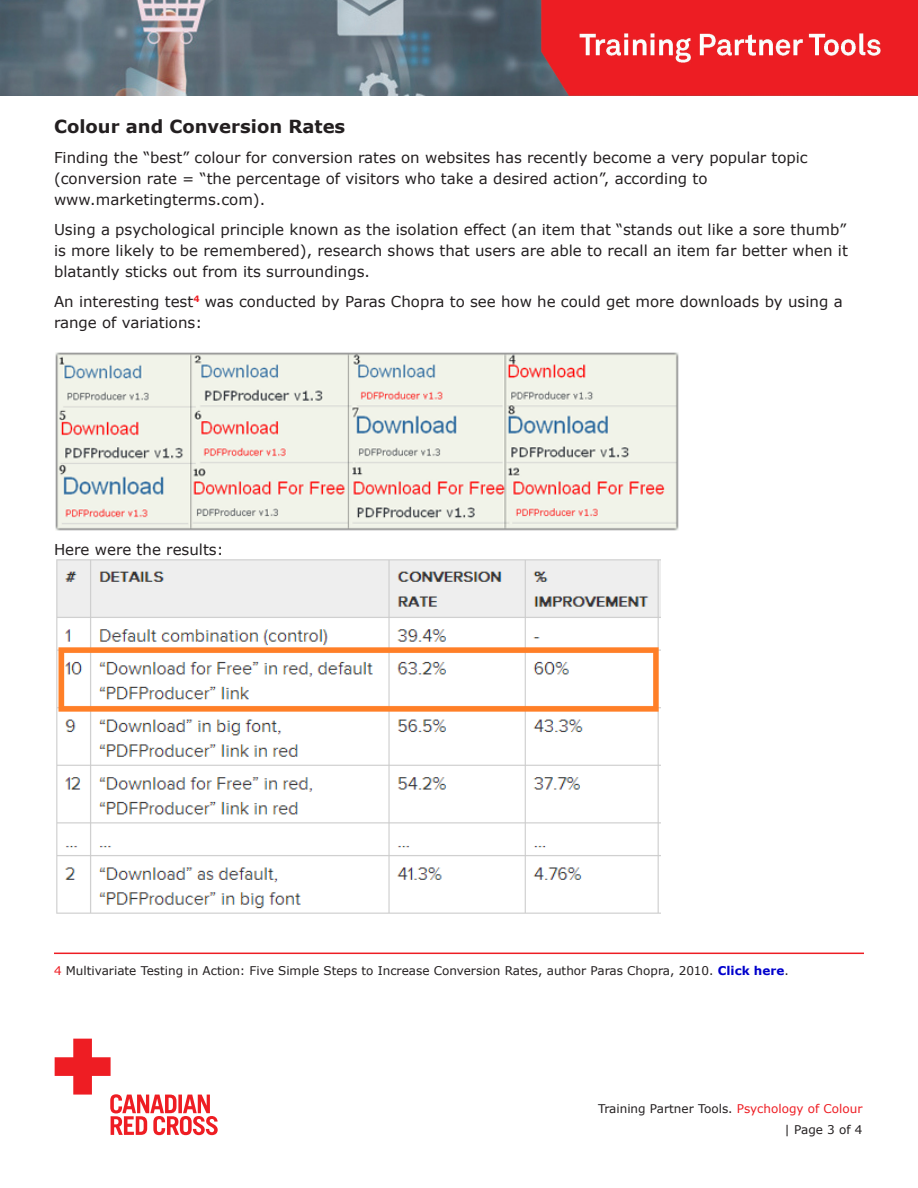
<style>
.page{position:relative;width:918px;height:1188px;background:#fff}
.page>*{position:absolute;margin:0;border:0;box-sizing:border-box;transform-origin:0 0}
.t1{font:700 18px "Verdana";color:#231f20}
.t2{font:15px/21px "Verdana";color:#231f20}
.t3{font:12px "Verdana";color:#231f20}
.s1{color:#ee1d23}
.s2{font-weight:700;color:#00c}
</style>
<div class="page">
<svg style="left:54px;top:1038px;width:164px;height:98px"></svg>
<img style="left:0;top:0;width:918px;height:95px">
<img style="left:55px;top:352px;width:624px;height:179px">
<img style="left:56px;top:559px;width:604px;height:355px">
<hr style="left:54px;top:953px;width:810px;height:1px;background:#ee1d23">
<p class="t1" style="left:54px;top:113px;width:293px">Colour and Conversion Rates</p>
<p class="t2" style="left:54px;top:146px;width:755px">Finding the “best” colour for conversion rates on websites has recently become a very popular topic (conversion rate = “the percentage of visitors who take a desired action”, according to</p>
<p class="t2" style="left:54px;top:188px;width:213px">www.marketingterms.com).</p>
<p class="t2" style="left:54px;top:218px;width:795px;text-align:justify">Using a psychological principle known as the isolation effect (an item that “stands out like a sore thumb” is more likely to be remembered), research shows that users are able to recall an item far better when it blatantly sticks out from its surroundings.</p>
<p class="t2" style="left:54px;top:290px;width:790px">An interesting test<sup>4</sup> was conducted by Paras Chopra to see how he could get more downloads by using a range of variations:</p>
<p class="t2" style="left:54px;top:538px;width:171px">Here were the results:</p>
<p class="t3" style="left:54px;top:963px;width:736px"><span class="s1">4</span> Multivariate Testing in Action: Five Simple Steps to Increase Conversion Rates, author Paras Chopra, 2010. <span class="s2">Click here</span>.</p>
<p class="t3" style="left:598px;top:1101px;width:266px">Training Partner Tools. <span class="s1">Psychology of Colour</span></p>
<p class="t3" style="left:785px;top:1122px;width:79px">| Page 3 of 4</p>
</div>
